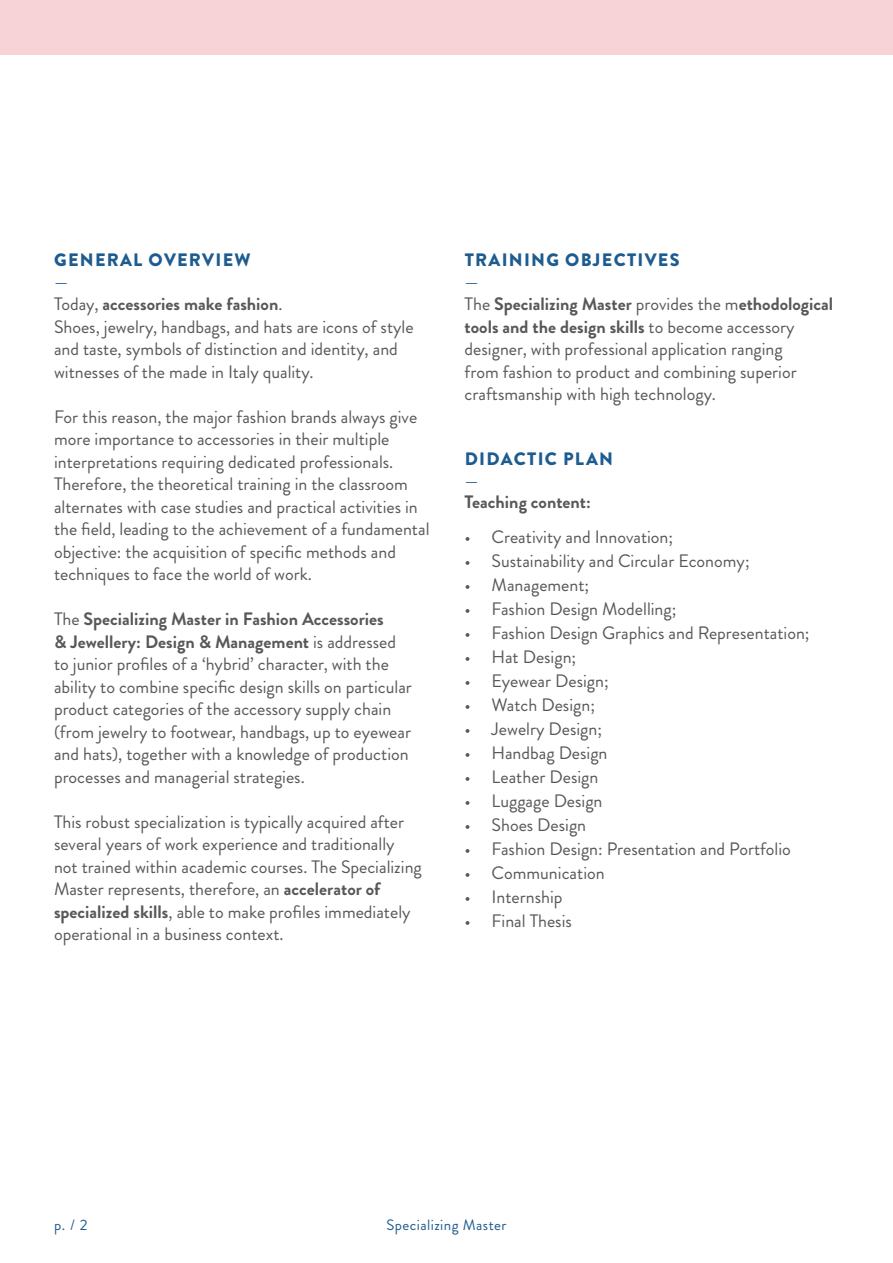
<style>
.page{position:relative;width:893px;height:1263px;background:#fff}
.page>*{position:absolute;margin:0;border:0;box-sizing:border-box;transform-origin:0 0}
.t1{font:18px/22.5px "Brandon Grotesque";color:#57585a}
.t2{font:900 18px "Brandon Grotesque";letter-spacing:.07em;color:#1e5c90}
.t3{font:700 18px "Brandon Grotesque";color:#57585a}
.t4{font:18px "Brandon Grotesque";color:#1e5c90}
.t5{font:15px "Brandon Grotesque";letter-spacing:.03em;color:#1e5c90}
.s1{font-weight:400}
.s2{font-weight:700}
</style>
<div class="page">
<div style="left:0;top:0;width:893px;height:54px;background:#f7d2d7"></div>
<p class="t2" style="left:54px;top:247px;width:198px">GENERAL OVERVIEW</p>
<p class="t4" style="left:54px;top:269px;width:16px">—</p>
<p class="t3" style="left:54px;top:291px;width:230px"><span class="s1">Today,</span> accessories make fashion<span class="s1">.</span></p>
<p class="t1" style="left:54px;top:316px;width:361px">Shoes, jewelry, handbags, and hats are icons of style and taste, symbols of distinction and identity, and witnesses of the made in Italy quality.</p>
<p class="t1" style="left:54px;top:406px;width:377px">For this reason, the major fashion brands always give more importance to accessories in their multiple interpretations requiring dedicated professionals.<br>Therefore, the theoretical training in the classroom alternates with case studies and practical activities in the field, leading to the achievement of a fundamental objective: the acquisition of specific methods and techniques to face the world of work.</p>
<p class="t1" style="left:54px;top:608px;width:359px">The <span class="s2">Specializing Master in Fashion Accessories<br>&amp; Jewellery: Design &amp; Management</span> is addressed to junior profiles of a ‘hybrid’ character, with the ability to combine specific design skills on particular product categories of the accessory supply chain (from jewelry to footwear, handbags, up to eyewear and hats), together with a knowledge of production processes and managerial strategies.</p>
<p class="t1" style="left:54px;top:811px;width:369px">This robust specialization is typically acquired after several years of work experience and traditionally not trained within academic courses. The Specializing Master represents, therefore, an <span class="s2">accelerator of specialized skills</span>, able to make profiles immediately operational in a business context.</p>
<p class="t2" style="left:465px;top:247px;width:216px">TRAINING OBJECTIVES</p>
<p class="t4" style="left:465px;top:269px;width:16px">—</p>
<p class="t1" style="left:465px;top:293px;width:370px">The <span class="s2">Specializing Master</span> provides the m<span class="s2">ethodological tools and the design skills</span> to become accessory designer, with professional application ranging<br>from fashion to product and combining superior craftsmanship with high technology.</p>
<p class="t2" style="left:465px;top:446px;width:150px">DIDACTIC PLAN</p>
<p class="t4" style="left:465px;top:468px;width:16px">—</p>
<p class="t3" style="left:465px;top:489px;width:128px">Teaching content:</p>
<p class="t1" style="left:465px;top:526px;width:210px">• Creativity and Innovation;</p>
<p class="t1" style="left:465px;top:550px;width:287px">• Sustainability and Circular Economy;</p>
<p class="t1" style="left:465px;top:574px;width:126px">• Management;</p>
<p class="t1" style="left:465px;top:598px;width:213px">• Fashion Design Modelling;</p>
<p class="t1" style="left:465px;top:622px;width:346px">• Fashion Design Graphics and Representation;</p>
<p class="t1" style="left:465px;top:646px;width:113px">• Hat Design;</p>
<p class="t1" style="left:465px;top:670px;width:146px">• Eyewear Design;</p>
<p class="t1" style="left:465px;top:694px;width:132px">• Watch Design;</p>
<p class="t1" style="left:465px;top:718px;width:139px">• Jewelry Design;</p>
<p class="t1" style="left:465px;top:742px;width:144px">• Handbag Design</p>
<p class="t1" style="left:465px;top:766px;width:135px">• Leather Design</p>
<p class="t1" style="left:465px;top:790px;width:139px">• Luggage Design</p>
<p class="t1" style="left:465px;top:814px;width:123px">• Shoes Design</p>
<p class="t1" style="left:465px;top:838px;width:328px">• Fashion Design: Presentation and Portfolio</p>
<p class="t1" style="left:465px;top:862px;width:142px">• Communication</p>
<p class="t1" style="left:465px;top:886px;width:99px">• Internship</p>
<p class="t1" style="left:465px;top:910px;width:109px">• Final Thesis</p>
<p class="t5" style="left:54px;top:1214px;width:35px">p. / 2</p>
<p class="t5" style="left:386px;top:1214px;width:122px">Specializing Master</p>
</div>
